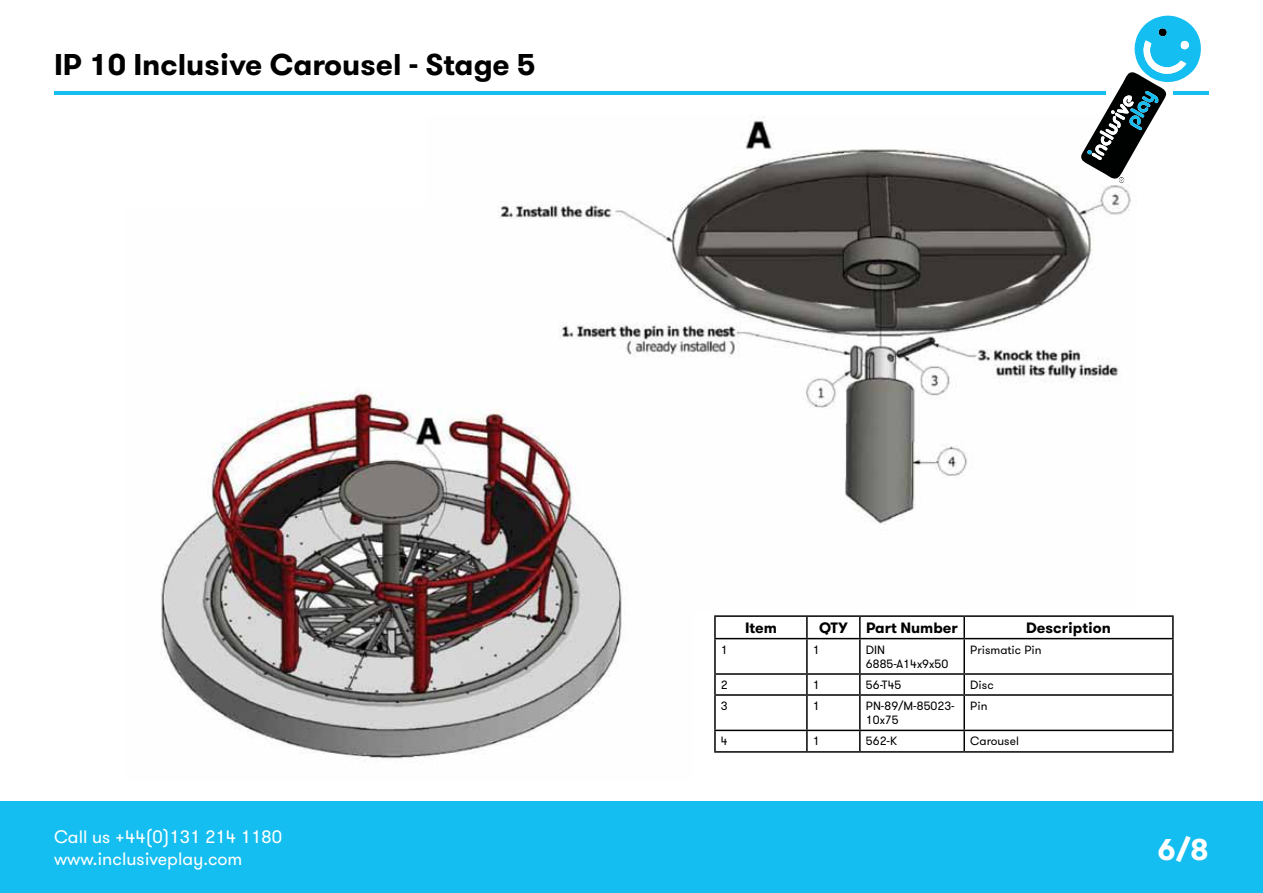
<style>
.page{position:relative;width:1263px;height:893px;background:#fff}
.page>*{position:absolute;margin:0;border:0;box-sizing:border-box;transform-origin:0 0}
.t1{font:700 30px "GT Walsheim";color:#000}
.t2{font:700 30px "GT Walsheim";color:#fff}
.t3{font:18px/21.6px "GT Walsheim";color:#fff}
.t4{font:700 15px "GT Walsheim";color:#000}
.t5{font:12px/14.4px "GT Walsheim";color:#000}
</style>
<div class="page">
<div style="left:0;top:802px;width:1263px;height:91px;background:#15bef0"></div>
<hr style="left:54px;top:91px;width:1051px;height:3px;background:#15bef0">
<hr style="left:1174px;top:91px;width:35px;height:3px;background:#15bef0">
<img style="left:161px;top:117px;width:970px;height:644px">
<div style="left:116px;top:115px;width:310px;height:91px;background:#fff"></div>
<div style="left:693px;top:611px;width:467px;height:179px;background:#fff"></div>
<svg style="left:1081px;top:15px;width:122px;height:168px"></svg>
<hr style="left:714px;top:615px;width:93px;height:2px;background:#000">
<hr style="left:714px;top:617px;width:2px;height:21px;background:#000">
<hr style="left:807px;top:615px;width:53px;height:2px;background:#000">
<hr style="left:806px;top:617px;width:2px;height:21px;background:#000">
<hr style="left:860px;top:615px;width:104px;height:2px;background:#000">
<hr style="left:859px;top:617px;width:2px;height:21px;background:#000">
<hr style="left:964px;top:615px;width:210px;height:2px;background:#000">
<hr style="left:963px;top:617px;width:2px;height:21px;background:#000">
<hr style="left:1172px;top:617px;width:2px;height:21px;background:#000">
<hr style="left:714px;top:638px;width:93px;height:1px;background:#000">
<hr style="left:714px;top:639px;width:2px;height:34px;background:#000">
<hr style="left:807px;top:638px;width:53px;height:1px;background:#000">
<hr style="left:806px;top:639px;width:2px;height:34px;background:#000">
<hr style="left:860px;top:638px;width:104px;height:1px;background:#000">
<hr style="left:859px;top:639px;width:2px;height:34px;background:#000">
<hr style="left:964px;top:638px;width:210px;height:1px;background:#000">
<hr style="left:963px;top:639px;width:2px;height:34px;background:#000">
<hr style="left:1172px;top:639px;width:2px;height:34px;background:#000">
<hr style="left:714px;top:673px;width:93px;height:2px;background:#000">
<svg style="left:714px;top:675px;width:2px;height:19px"></svg>
<hr style="left:807px;top:673px;width:53px;height:2px;background:#000">
<svg style="left:806px;top:675px;width:2px;height:19px"></svg>
<hr style="left:860px;top:673px;width:104px;height:2px;background:#000">
<svg style="left:859px;top:675px;width:2px;height:19px"></svg>
<hr style="left:964px;top:673px;width:210px;height:2px;background:#000">
<svg style="left:963px;top:675px;width:2px;height:19px"></svg>
<svg style="left:1172px;top:675px;width:2px;height:19px"></svg>
<hr style="left:714px;top:694px;width:93px;height:2px;background:#000">
<hr style="left:714px;top:696px;width:2px;height:34px;background:#000">
<hr style="left:807px;top:694px;width:53px;height:2px;background:#000">
<hr style="left:806px;top:696px;width:2px;height:34px;background:#000">
<hr style="left:860px;top:694px;width:104px;height:2px;background:#000">
<hr style="left:859px;top:696px;width:2px;height:34px;background:#000">
<hr style="left:964px;top:694px;width:210px;height:2px;background:#000">
<hr style="left:963px;top:696px;width:2px;height:34px;background:#000">
<hr style="left:1172px;top:696px;width:2px;height:34px;background:#000">
<hr style="left:714px;top:730px;width:93px;height:1px;background:#000">
<hr style="left:714px;top:731px;width:2px;height:20px;background:#000">
<hr style="left:807px;top:730px;width:53px;height:1px;background:#000">
<hr style="left:806px;top:731px;width:2px;height:20px;background:#000">
<hr style="left:860px;top:730px;width:104px;height:1px;background:#000">
<hr style="left:859px;top:731px;width:2px;height:20px;background:#000">
<hr style="left:964px;top:730px;width:210px;height:1px;background:#000">
<hr style="left:963px;top:731px;width:2px;height:20px;background:#000">
<hr style="left:1172px;top:731px;width:2px;height:20px;background:#000">
<hr style="left:714px;top:751px;width:93px;height:2px;background:#000">
<hr style="left:807px;top:751px;width:53px;height:2px;background:#000">
<hr style="left:860px;top:751px;width:104px;height:2px;background:#000">
<hr style="left:964px;top:751px;width:210px;height:2px;background:#000">
<h1 class="t1" style="left:54px;top:45px;width:483px">IP 10 Inclusive Carousel - Stage 5</h1>
<h2 class="t3" style="left:54px;top:827px;width:230px">Call us +44(0)131 214 1180 www.inclusiveplay.com</h2>
<p class="t4" style="left:745px;top:618px;width:33px">Item</p>
<p class="t4" style="left:819px;top:618px;width:140px">QTY Part Number</p>
<p class="t4" style="left:1026px;top:618px;width:86px">Description</p>
<p class="t5" style="left:721px;top:642px;width:8px">1</p>
<p class="t5" style="left:813px;top:642px;width:8px">1</p>
<p class="t5" style="left:866px;top:642px;width:84px">DIN<br>6885-A14x9x50</p>
<p class="t5" style="left:970px;top:642px;width:73px">Prismatic Pin</p>
<p class="t5" style="left:721px;top:678px;width:8px">2</p>
<p class="t5" style="left:813px;top:678px;width:8px">1</p>
<p class="t5" style="left:866px;top:678px;width:37px">56-T45</p>
<p class="t5" style="left:970px;top:678px;width:25px">Disc</p>
<p class="t5" style="left:721px;top:699px;width:8px">3</p>
<p class="t5" style="left:813px;top:699px;width:8px">1</p>
<p class="t5" style="left:866px;top:699px;width:90px">PN-89/M-85023-<br>10x75</p>
<p class="t5" style="left:970px;top:699px;width:19px">Pin</p>
<p class="t5" style="left:721px;top:734px;width:8px">4</p>
<p class="t5" style="left:813px;top:734px;width:8px">1</p>
<p class="t5" style="left:866px;top:734px;width:33px">562-K</p>
<p class="t5" style="left:970px;top:734px;width:50px">Carousel</p>
<h1 class="t2" style="left:1157px;top:830px;width:53px">6/8</h1>
</div>
